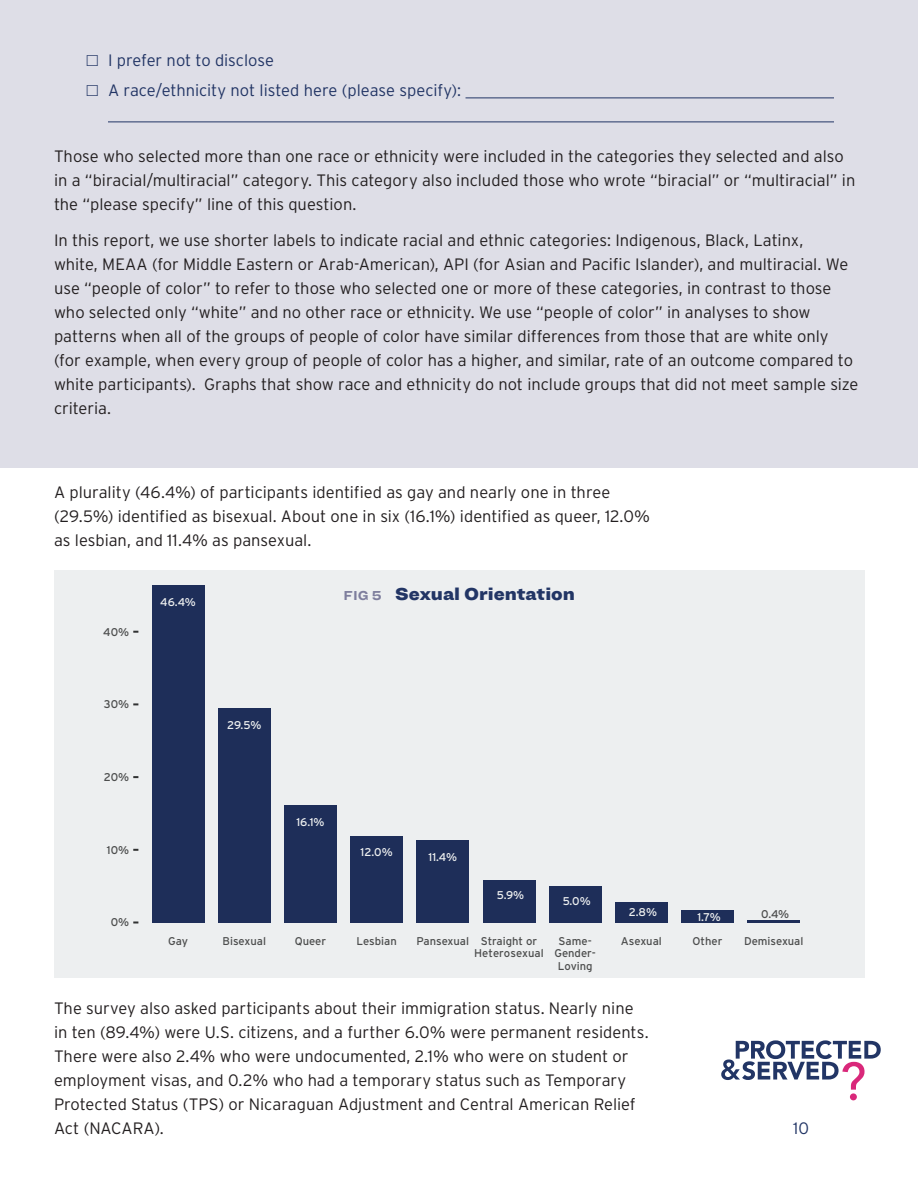
<style>
.page{position:relative;width:918px;height:1188px;background:#fff}
.page>*{position:absolute;margin:0;border:0;box-sizing:border-box;transform-origin:0 0}
.graph_title{font:900 18px "Ringside Wide";color:#223565}
.body{font:300 16.5px/24px "Interstate";color:#231f20}
.survey_question{font:300 16.5px "Interstate";color:#223565}
.t1{font:11.25px/12.1px "Interstate";color:#4c4d4d}
.t2{font:11.25px "Interstate";color:#eef0f0}
.s1{font-family:"Scala Sans Pro";font-weight:700}
.s2{font-weight:700;font-size:13.5px;color:#7e7e9d}
</style>
<div class="page">
<svg style="left:721px;top:1040px;width:160px;height:60px"></svg>
<div style="left:54px;top:571px;width:811px;height:407px;background:#edeff0"></div>
<div style="left:350px;top:836px;width:53px;height:86px;background:#1e2e59"></div>
<div style="left:218px;top:708px;width:53px;height:214px;background:#1e2e59"></div>
<div style="left:152px;top:585px;width:53px;height:337px;background:#1e2e59"></div>
<div style="left:483px;top:880px;width:52px;height:42px;background:#1e2e59"></div>
<div style="left:284px;top:805px;width:53px;height:117px;background:#1e2e59"></div>
<div style="left:416px;top:840px;width:53px;height:82px;background:#1e2e59"></div>
<div style="left:615px;top:902px;width:53px;height:20px;background:#1e2e59"></div>
<div style="left:549px;top:886px;width:53px;height:36px;background:#1e2e59"></div>
<div style="left:681px;top:910px;width:53px;height:12px;background:#1e2e59"></div>
<hr style="left:747px;top:920px;width:53px;height:2px;background:#1e2e59">
<svg style="left:133px;top:921px;width:5px;height:3px"></svg>
<div style="left:0;top:0;width:918px;height:468px;background:#dedee7"></div>
<hr style="left:466px;top:98px;width:368px;height:1px;background:#223565">
<hr style="left:108px;top:122px;width:726px;height:1px;background:#223565">
<p class="survey_question" style="left:84px;top:51px;width:192px"><span class="s1">□</span> I prefer not to disclose</p>
<p class="survey_question" style="left:84px;top:81px;width:379px"><span class="s1">□</span> A race/ethnicity not listed here (please specify):</p>
<p class="body" style="left:54px;top:144px;width:803px">Those who selected more than one race or ethnicity were included in the categories they selected and also in a “biracial/multiracial” category. This category also included those who wrote “biracial” or “multiracial” in the “please specify” line of this question.</p>
<p class="body" style="left:54px;top:228px;width:806px">In this report, we use shorter labels to indicate racial and ethnic categories: Indigenous, Black, Latinx,<br>white, MEAA (for Middle Eastern or Arab-American), API (for Asian and Pacific Islander), and multiracial. We use “people of color” to refer to those who selected one or more of these categories, in contrast to those who selected only “white” and no other race or ethnicity. We use “people of color” in analyses to show patterns when all of the groups of people of color have similar differences from those that are white only (for example, when every group of people of color has a higher, and similar, rate of an outcome compared to white participants). Graphs that show race and ethnicity do not include groups that did not meet sample size criteria.</p>
<p class="body" style="left:54px;top:480px;width:598px">A plurality (46.4%) of participants identified as gay and nearly one in three (29.5%) identified as bisexual. About one in six (16.1%) identified as queer, 12.0% as lesbian, and 11.4% as pansexual.</p>
<p class="t1" style="left:103px;top:626px;width:27px">40%</p>
<p class="t1" style="left:104px;top:698px;width:27px">30%</p>
<p class="t1" style="left:104px;top:771px;width:27px">20%</p>
<p class="t1" style="left:107px;top:844px;width:24px">10%</p>
<p class="t1" style="left:111px;top:916px;width:20px">0%</p>
<p class="t2" style="left:160px;top:596px;width:37px">46.4%</p>
<h4 class="graph_title" style="left:344px;top:580px;width:233px"><span class="s2">Fig 5</span> Sexual Orientation</h4>
<p class="t2" style="left:227px;top:719px;width:36px">29.5%</p>
<p class="t2" style="left:296px;top:816px;width:30px">16.1%</p>
<p class="t2" style="left:361px;top:846px;width:34px">12.0%</p>
<p class="t2" style="left:429px;top:850px;width:30px">11.4%</p>
<p class="t2" style="left:497px;top:889px;width:29px">5.9%</p>
<p class="t2" style="left:563px;top:894px;width:29px">5.0%</p>
<p class="t2" style="left:629px;top:905px;width:30px">2.8%</p>
<p class="t2" style="left:697px;top:910px;width:25px">1.7%</p>
<p class="t1" style="left:761px;top:908px;width:30px">0.4%</p>
<p class="t1" style="left:168px;top:935px;width:21px">Gay</p>
<p class="t1" style="left:223px;top:935px;width:45px">Bisexual</p>
<p class="t1" style="left:295px;top:935px;width:33px">Queer</p>
<p class="t1" style="left:357px;top:935px;width:42px">Lesbian</p>
<p class="t1" style="left:474px;top:935px;width:71px;text-indent:-58px">Pansexual Straight or<br>Heterosexual</p>
<p class="t1" style="left:559px;top:935px;width:35px">Same-</p>
<p class="t1" style="left:621px;top:935px;width:42px">Asexual</p>
<p class="t1" style="left:693px;top:935px;width:31px">Other</p>
<p class="t1" style="left:744px;top:935px;width:61px">Demisexual</p>
<p class="t1" style="left:554px;top:947px;width:43px">Gender-<br>Loving</p>
<p class="body" style="left:54px;top:996px;width:596px">The survey also asked participants about their immigration status. Nearly nine in ten (89.4%) were U.S. citizens, and a further 6.0% were permanent residents.<br>There were also 2.4% who were undocumented, 2.1% who were on student or employment visas, and 0.2% who had a temporary status such as Temporary Protected Status (TPS) or Nicaraguan Adjustment and Central American Relief Act (NACARA).</p>
<p class="survey_question" style="left:793px;top:1119px;width:17px">10</p>
</div>
